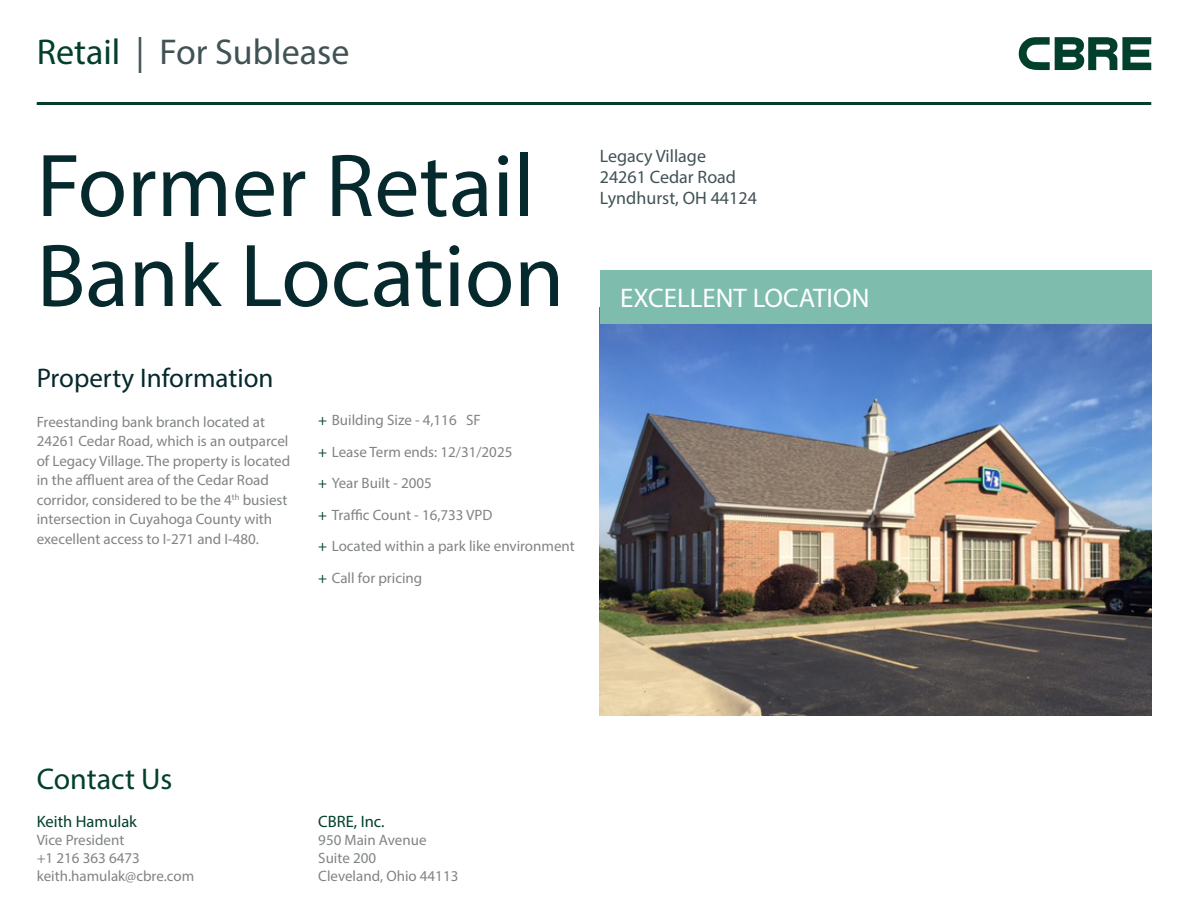
<style>
.page{position:relative;width:1188px;height:918px;background:#fff}
.page>*{position:absolute;margin:0;border:0;box-sizing:border-box;transform-origin:0 0}
.Heading_Large{font:90px/90px "Myriad Pro";color:#05292c}
.t1{font:36px "Myriad Pro";color:#415255}
.Contact_Us{font:30px "Myriad Pro";color:#023f2c}
.Subheading_Small{font:27px "Myriad Pro";color:#05292c}
.t2{font:27px "Myriad Pro";color:#fff}
.t3{font:18px/21px "Myriad Pro";color:#415255}
.Broker_Name{font:16.5px "Myriad Pro";color:#023f2c}
.Body_Copy{font:15px/19.5px "Myriad Pro";color:#808581}
.Contact_Info{font:15px "Myriad Pro";color:#808581}
.s1{color:#023f2c}
</style>
<div class="page">
<img style="left:600px;top:324px;width:551px;height:392px">
<svg style="left:1019px;top:37px;width:132px;height:33px"></svg>
<hr style="left:37px;top:102px;width:1114px;height:3px;background:#023f2c">
<div style="left:600px;top:270px;width:551px;height:54px;background:#7ebcad"></div>
<p class="t1" style="left:37px;top:29px;width:314px"><span class="s1">Retail</span> | For Sublease</p>
<p class="Heading_Large" style="left:37px;top:139px;width:529px">Former Retail<br>Bank Location</p>
<p class="Subheading_Small" style="left:37px;top:361px;width:238px">Property Information</p>
<p class="Body_Copy" style="left:37px;top:412px;width:255px">Freestanding bank branch located at 24261 Cedar Road, which is an outparcel of Legacy Village. The property is located in the affluent area of the Cedar Road corridor, considered to be the 4<sup>th</sup> busiest intersection in Cuyahoga County with execellent access to I-271 and I-480.</p>
<p class="Body_Copy" style="left:318px;top:410px;width:164px"><span class="s1">+</span> Building Size - 4,116 SF</p>
<p class="Body_Copy" style="left:318px;top:442px;width:196px"><span class="s1">+</span> Lease Term ends: 12/31/2025</p>
<p class="Body_Copy" style="left:318px;top:473px;width:115px"><span class="s1">+</span> Year Built - 2005</p>
<p class="Body_Copy" style="left:318px;top:505px;width:176px"><span class="s1">+</span> Traffic Count - 16,733 VPD</p>
<p class="Body_Copy" style="left:318px;top:536px;width:258px"><span class="s1">+</span> Located within a park like environment</p>
<p class="Body_Copy" style="left:318px;top:568px;width:106px"><span class="s1">+</span> Call for pricing</p>
<p class="t3" style="left:600px;top:145px;width:108px">Legacy Village</p>
<p class="t3" style="left:600px;top:166px;width:159px">24261 Cedar Road<br>Lyndhurst, OH 44124</p>
<p class="t2" style="left:620px;top:281px;width:251px">EXCELLENT LOCATION</p>
<p class="Contact_Us" style="left:37px;top:760px;width:137px">Contact Us</p>
<p class="Broker_Name" style="left:37px;top:812px;width:102px">Keith Hamulak</p>
<p class="Contact_Info" style="left:37px;top:831px;width:89px">Vice President</p>
<p class="Contact_Info" style="left:37px;top:849px;width:105px">+1 216 363 6473</p>
<p class="Contact_Info" style="left:37px;top:867px;width:159px">keith.hamulak@cbre.com</p>
<p class="Broker_Name" style="left:318px;top:812px;width:68px">CBRE, Inc.</p>
<p class="Contact_Info" style="left:318px;top:831px;width:110px">950 Main Avenue</p>
<p class="Contact_Info" style="left:318px;top:849px;width:59px">Suite 200</p>
<p class="Contact_Info" style="left:318px;top:867px;width:142px">Cleveland, Ohio 44113</p>
</div>
